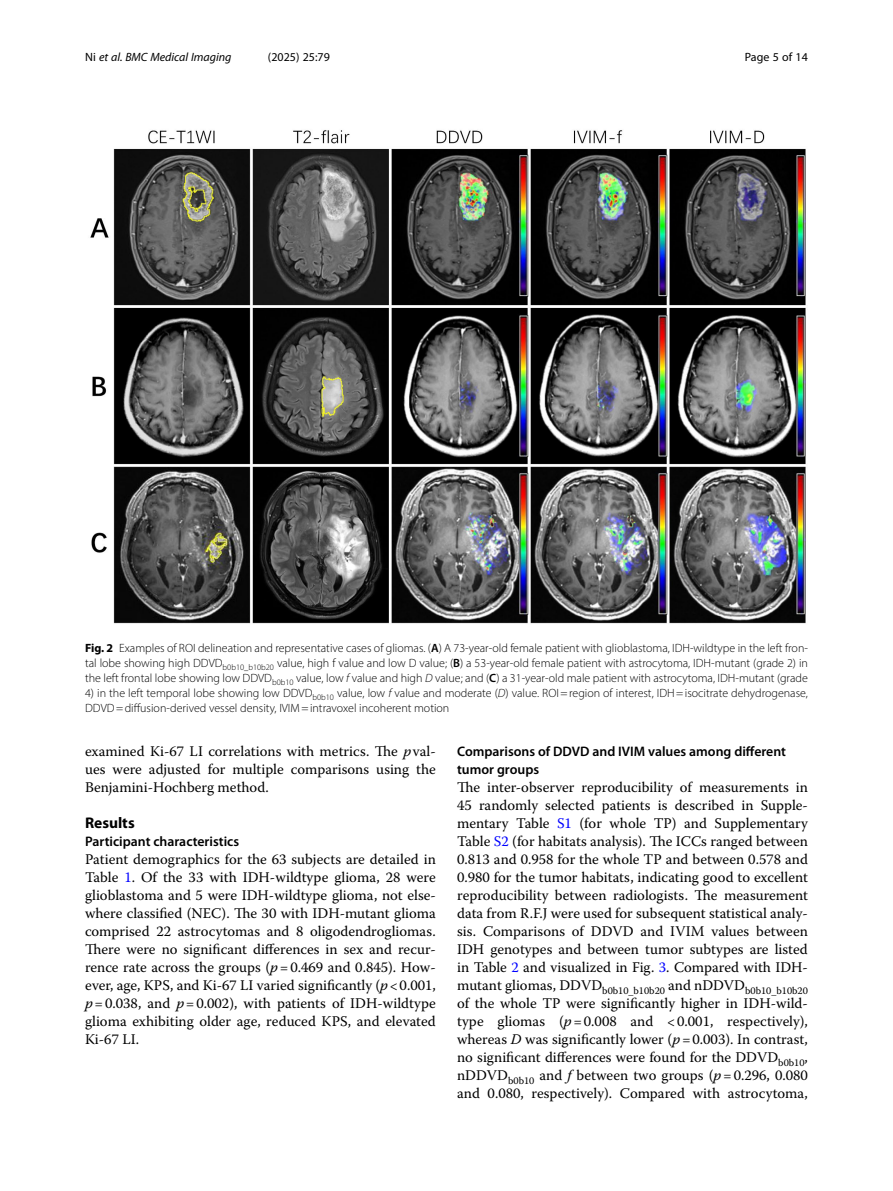
<style>
.page{position:relative;width:893px;height:1191px;background:#fff}
.page>*{position:absolute;margin:0;border:0;box-sizing:border-box;transform-origin:0 0}
.Head_1{font:700 15.45px "Myriad Pro";color:#000}
.Body_Text{font:14.7px/18px "Warnock Pro";color:#000;text-align:justify}
.Head_2{font:600 13.8px/18px "Myriad Pro";color:#000}
.Head_2_After_1{font:600 13.8px "Myriad Pro";color:#000}
.Figure_Caption{font:300 12px/15px "Myriad Pro";color:#000;text-align:justify}
.t1{font:italic 12px "Myriad Pro";color:#000}
.t2{font:12px "Myriad Pro";color:#000}
.s1{font-style:normal}
.s2{font-weight:700}
.s3{font-weight:600}
.s4{font-style:italic}
.s5{color:#00f}
</style>
<div class="page">
<img style="left:90px;top:130px;width:716px;height:494px">
<p class="t1" style="left:85px;top:50px;width:148px"><span class="s1">Ni</span> et al. BMC Medical Imaging</p>
<p class="t2" style="left:268px;top:50px;width:63px">(2025) 25:79</p>
<p class="t2" style="left:745px;top:50px;width:65px">Page 5 of 14</p>
<p class="Figure_Caption" style="left:85px;top:640px;width:724px"><span class="s2">Fig. 2</span> Examples of ROI delineation and representative cases of gliomas. (<span class="s3">A</span>) A 73-year-old female patient with glioblastoma, IDH-wildtype in the left fron&shy;tal lobe showing high DDVD<sub>b0b10_b10b20</sub> value, high f value and low D value; (<span class="s3">B</span>) a 53-year-old female patient with astrocytoma, IDH-mutant (grade 2) in the left frontal lobe showing low DDVD<sub>b0b10</sub> value, low <span class="s4">f</span> value and high <span class="s4">D</span> value; and (<span class="s3">C</span>) a 31-year-old male patient with astrocytoma, IDH-mutant (grade</p>
<p class="Figure_Caption" style="left:85px;top:685px;width:724px">4) in the left temporal lobe showing low DDVD<sub>b0b10</sub> value, low <span class="s4">f</span> value and moderate (<span class="s4">D</span>) value. ROI=region of interest, IDH=isocitrate dehydrogenase,<br>DDVD=diffusion-derived vessel density, IVIM=intravoxel incoherent motion</p>
<p class="Body_Text" style="left:85px;top:742px;width:352px">examined Ki-67 LI correlations with metrics. The <span class="s4">p</span>val&shy;ues were adjusted for multiple comparisons using the Benjamini-Hochberg method.</p>
<p class="Head_1" style="left:85px;top:813px;width:51px">Results</p>
<p class="Head_2_After_1" style="left:85px;top:833px;width:156px">Participant characteristics</p>
<p class="Body_Text" style="left:85px;top:850px;width:352px">Patient demographics for the 63 subjects are detailed in Table <span class="s5">1</span>. Of the 33 with IDH-wildtype glioma, 28 were glioblastoma and 5 were IDH-wildtype glioma, not else&shy;where classified (NEC). The 30 with IDH-mutant glioma comprised 22 astrocytomas and 8 oligodendrogliomas.<br>There were no significant differences in sex and recur&shy;rence rate across the groups (<span class="s4">p</span>=0.469 and 0.845). How&shy;ever, age, KPS, and Ki-67 LI varied significantly (<span class="s4">p</span>&lt;0.001, <span class="s4">p</span>=0.038, and <span class="s4">p</span>=0.002), with patients of IDH-wildtype glioma exhibiting older age, reduced KPS, and elevated Ki-67 LI.</p>
<p class="Head_2" style="left:457px;top:742px;width:330px">Comparisons of DDVD and IVIM values among different tumor groups</p>
<p class="Body_Text" style="left:457px;top:778px;width:352px">The inter-observer reproducibility of measurements in 45 randomly selected patients is described in Supple&shy;mentary Table <span class="s5">S1</span> (for whole TP) and Supplementary Table <span class="s5">S2</span> (for habitats analysis). The ICCs ranged between 0.813 and 0.958 for the whole TP and between 0.578 and 0.980 for the tumor habitats, indicating good to excellent reproducibility between radiologists. The measurement data from R.F.J were used for subsequent statistical analy&shy;sis. Comparisons of DDVD and IVIM values between IDH genotypes and between tumor subtypes are listed in Table <span class="s5">2</span> and visualized in Fig. <span class="s5">3</span>. Compared with IDH&shy;mutant gliomas, DDVD<sub>b0b10_b10b20</sub> and nDDVD<sub>b0b10_b10b20 </sub>of the whole TP were significantly higher in IDH-wild&shy;type gliomas (<span class="s4">p</span>=0.008 and &lt;0.001, respectively), whereas <span class="s4">D</span> was significantly lower (<span class="s4">p</span>=0.003). In contrast, no significant differences were found for the DDVD<sub>b0b10</sub>, nDDVD<sub>b0b10</sub> and <span class="s4">f</span> between two groups (<span class="s4">p</span>=0.296, 0.080 and 0.080, respectively). Compared with astrocytoma,</p>
</div>
